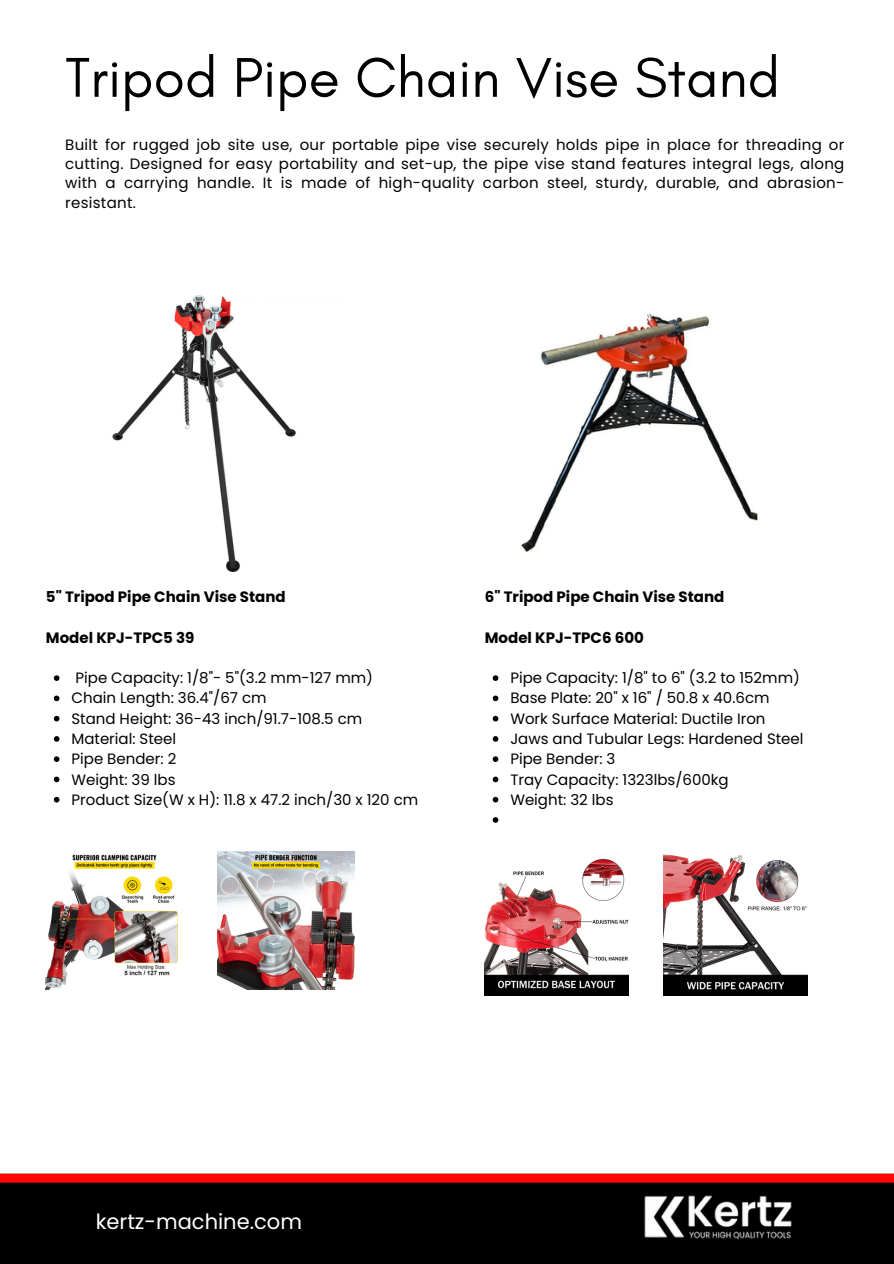
<style>
.page{position:relative;width:894px;height:1264px;background:#fff}
.page>*{position:absolute;margin:0;border:0;box-sizing:border-box;transform-origin:0 0}
.t1{font:57px "Glacial Indifference";color:#000}
.t2{font:21px "Poppins";color:#fff}
.t3{font:15px/19.2px "Poppins";color:#000;text-align:justify}
.t4{font:700 15px "Poppins";color:#000}
</style>
<div class="page">
<img style="left:0;top:1173px;width:893px;height:90px">
<img style="left:642px;top:1193px;width:151px;height:47px">
<img style="left:112px;top:295px;width:184px;height:277px">
<img style="left:521px;top:313px;width:237px;height:239px">
<svg style="left:54px;top:675px;width:5px;height:6px"></svg>
<svg style="left:54px;top:695px;width:5px;height:6px"></svg>
<svg style="left:54px;top:715px;width:5px;height:6px"></svg>
<svg style="left:54px;top:736px;width:5px;height:5px"></svg>
<svg style="left:54px;top:756px;width:5px;height:6px"></svg>
<svg style="left:54px;top:776px;width:5px;height:6px"></svg>
<svg style="left:54px;top:796px;width:5px;height:6px"></svg>
<svg style="left:492px;top:675px;width:6px;height:6px"></svg>
<svg style="left:492px;top:695px;width:6px;height:6px"></svg>
<svg style="left:492px;top:715px;width:6px;height:6px"></svg>
<svg style="left:492px;top:736px;width:6px;height:5px"></svg>
<svg style="left:492px;top:756px;width:6px;height:6px"></svg>
<svg style="left:492px;top:776px;width:6px;height:6px"></svg>
<svg style="left:492px;top:796px;width:6px;height:6px"></svg>
<svg style="left:492px;top:817px;width:6px;height:5px"></svg>
<img style="left:663px;top:854px;width:144px;height:141px">
<img style="left:484px;top:858px;width:144px;height:137px">
<img style="left:46px;top:854px;width:132px;height:135px">
<img style="left:217px;top:851px;width:137px;height:138px">
<p class="t1" style="left:65px;top:43px;width:716px">Tripod Pipe Chain Vise Stand</p>
<h1 class="t3" style="left:65px;top:135px;width:780px">Built for rugged job site use, our portable pipe vise securely holds pipe in place for threading or cutting. Designed for easy portability and set-up, the pipe vise stand features integral legs, along with a carrying handle. It is made of high-quality carbon steel, sturdy, durable, and abrasion&shy;resistant.</h1>
<h3 class="t4" style="left:46px;top:586px;width:241px">5" Tripod Pipe Chain Vise Stand</h3>
<h3 class="t4" style="left:46px;top:627px;width:150px">Model KPJ-TPC5 39</h3>
<p class="t3" style="left:75px;top:668px;width:299px">Pipe Capacity: 1/8"- 5"(3.2 mm-127 mm)</p>
<p class="t3" style="left:71px;top:688px;width:197px">Chain Length: 36.4"/67 cm</p>
<p class="t3" style="left:71px;top:709px;width:292px">Stand Height: 36-43 inch/91.7-108.5 cm</p>
<p class="t3" style="left:71px;top:729px;width:106px">Material: Steel</p>
<p class="t3" style="left:71px;top:749px;width:106px">Pipe Bender: 2</p>
<p class="t3" style="left:71px;top:769px;width:105px">Weight: 39 lbs</p>
<p class="t3" style="left:71px;top:790px;width:348px">Product Size(W x H): 11.8 x 47.2 inch/30 x 120 cm</p>
<p class="t4" style="left:484px;top:586px;width:241px">6" Tripod Pipe Chain Vise Stand</p>
<p class="t4" style="left:484px;top:627px;width:160px">Model KPJ-TPC6 600</p>
<p class="t3" style="left:510px;top:668px;width:291px">Pipe Capacity: 1/8" to 6" (3.2 to 152mm)</p>
<h3 class="t3" style="left:510px;top:688px;width:261px">Base Plate: 20" x 16" / 50.8 x 40.6cm</h3>
<h3 class="t3" style="left:510px;top:709px;width:257px">Work Surface Material: Ductile Iron</h3>
<p class="t3" style="left:510px;top:729px;width:294px">Jaws and Tubular Legs: Hardened Steel</p>
<p class="t3" style="left:510px;top:749px;width:106px">Pipe Bender: 3</p>
<p class="t3" style="left:510px;top:769px;width:220px">Tray Capacity: 1323lbs/600kg</p>
<p class="t3" style="left:510px;top:790px;width:105px">Weight: 32 lbs</p>
<p class="t2" style="left:96px;top:1206px;width:208px">kertz-machine.com</p>
</div>
